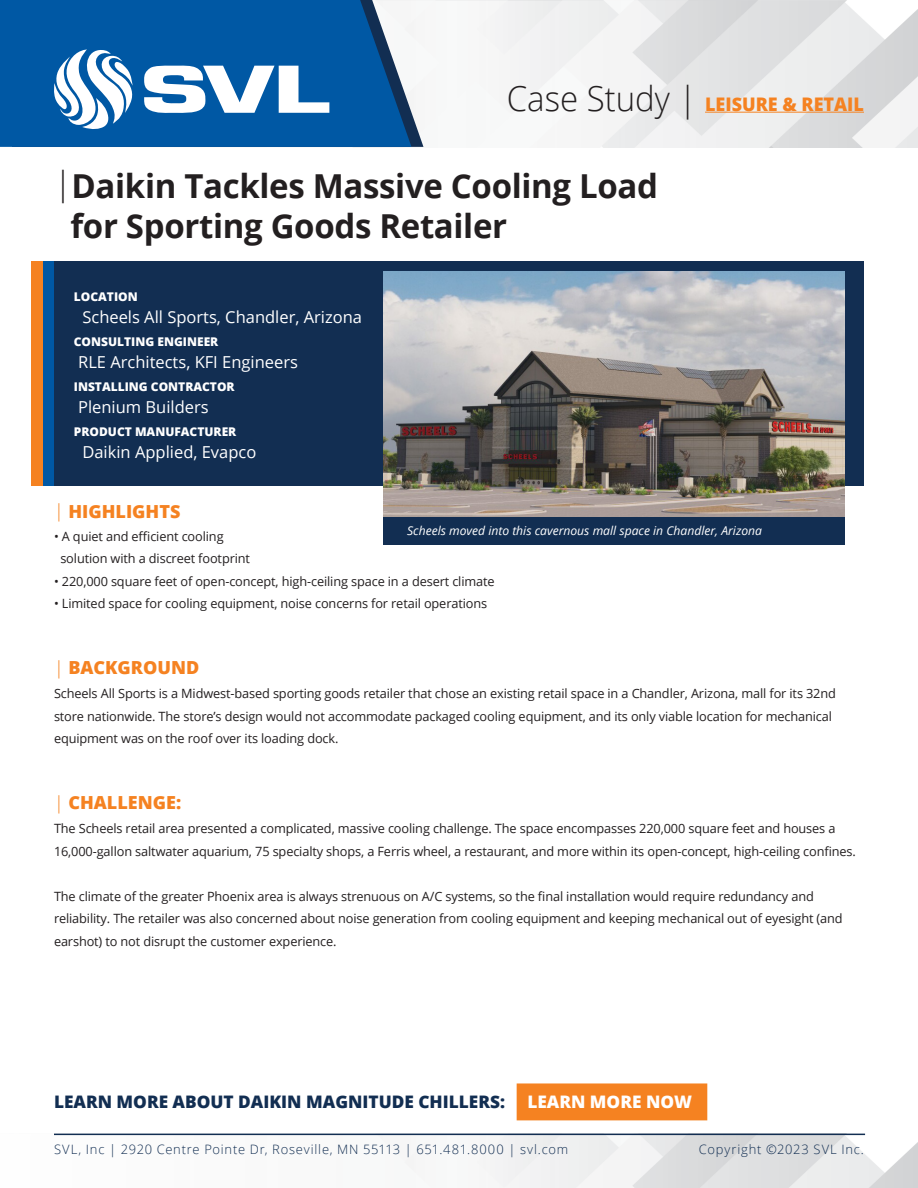
<style>
.page{position:relative;width:918px;height:1188px;background:#fff}
.page>*{position:absolute;margin:0;border:0;box-sizing:border-box;transform-origin:0 0}
.t1{font:700 33px/39.6px "Open Sans";letter-spacing:-.01em;color:#231f20}
.t2{font:800 18.75px "Open Sans";color:#f58221;scale:.96 1}
.t3{font:800 18px "Open Sans";color:#f58221}
.t4{font:800 17.25px "Open Sans";color:#122e52}
.t5{font:800 17.25px "Open Sans";color:#fff}
.t6{font:16.5px "Open Sans";color:#fff}
.t7{font:300 12.9px "Open Sans";letter-spacing:.06em;color:#122e52}
.t8{font:12.75px/22.5px "Open Sans";letter-spacing:-.01em;color:#231f20}
.t9{font:italic 12.15px "Open Sans";color:#fff}
.t10{font:800 12px "Open Sans";color:#fff}
.s1{font-weight:300;font-size:34.35px;color:#231f20}
.s2{font-weight:300}
</style>
<div class="page">
<div style="left:31px;top:261px;width:405px;height:225px;background:#f58221"></div>
<div style="left:43px;top:261px;width:405px;height:225px;background:#0058a4"></div>
<div style="left:54px;top:261px;width:810px;height:225px;background:#122e52"></div>
<img style="left:54px;top:1133px;width:864px;height:55px">
<img style="left:352px;top:0;width:566px;height:148px">
<svg style="left:411px;top:0;width:12px;height:147px;fill:#f6f6f6"></svg>
<svg style="left:0;top:0;width:411px;height:147px;background:#0c5ea5"></svg>
<hr style="left:54px;top:1134px;width:811px;height:1px;background:#122e52">
<hr style="left:705px;top:112px;width:159px;height:1px;background:#f58221">
<svg style="left:53px;top:50px;width:80px;height:80px"></svg>
<svg style="left:144px;top:65px;width:185px;height:48px"></svg>
<div style="left:383px;top:516px;width:461px;height:28px;background:#122e52"></div>
<img style="left:383px;top:272px;width:461px;height:244px">
<div style="left:517px;top:1083px;width:190px;height:37px;background:#f58221;border:2px solid #f58221"></div>
<p class="t2" style="left:507px;top:90px;width:374px"><span class="s1">Case Study |</span> LEISURE &amp; RETAIL</p>
<p class="t1" style="left:70px;top:165px;width:589px;text-indent:-16px"><span class="s2">|</span>Daikin Tackles Massive Cooling Load for Sporting Goods Retailer</p>
<p class="t10" style="left:74px;top:288px;width:65px">LOCATION</p>
<p class="t6" style="left:82px;top:306px;width:281px">Scheels All Sports, Chandler, Arizona</p>
<p class="t10" style="left:74px;top:333px;width:146px">CONSULTING ENGINEER</p>
<p class="t6" style="left:78px;top:351px;width:221px">RLE Architects, KFI Engineers</p>
<p class="t10" style="left:74px;top:378px;width:162px">INSTALLING CONTRACTOR</p>
<p class="t6" style="left:78px;top:396px;width:132px">Plenium Builders</p>
<p class="t10" style="left:74px;top:423px;width:164px">PRODUCT MANUFACTURER</p>
<p class="t6" style="left:82px;top:441px;width:175px">Daikin Applied, Evapco</p>
<p class="t3" style="left:54px;top:498px;width:128px"><span class="s2">|</span> HIGHLIGHTS</p>
<p class="t8" style="left:60px;top:524px;width:191px;text-indent:-6px">• A quiet and efficient cooling solution with a discreet footprint</p>
<p class="t8" style="left:54px;top:569px;width:442px">• 220,000 square feet of open-concept, high-ceiling space in a desert climate</p>
<p class="t8" style="left:54px;top:592px;width:435px">• Limited space for cooling equipment, noise concerns for retail operations</p>
<p class="t9" style="left:407px;top:523px;width:356px">Scheels moved into this cavernous mall space in Chandler, Arizona</p>
<p class="t3" style="left:54px;top:654px;width:147px"><span class="s2">|</span> BACKGROUND</p>
<p class="t8" style="left:54px;top:682px;width:783px">Scheels All Sports is a Midwest-based sporting goods retailer that chose an existing retail space in a Chandler, Arizona, mall for its 32nd store nationwide. The store’s design would not accommodate packaged cooling equipment, and its only viable location for mechanical equipment was on the roof over its loading dock.</p>
<p class="t3" style="left:54px;top:789px;width:129px"><span class="s2">|</span> CHALLENGE:</p>
<p class="t8" style="left:54px;top:817px;width:803px">The Scheels retail area presented a complicated, massive cooling challenge. The space encompasses 220,000 square feet and houses a<br>16,000-gallon saltwater aquarium, 75 specialty shops, a Ferris wheel, a restaurant, and more within its open-concept, high-ceiling confines.</p>
<p class="t8" style="left:54px;top:884px;width:790px">The climate of the greater Phoenix area is always strenuous on A/C systems, so the final installation would require redundancy and reliability. The retailer was also concerned about noise generation from cooling equipment and keeping mechanical out of eyesight (and earshot) to not disrupt the customer experience.</p>
<p class="t4" style="left:54px;top:1088px;width:453px">LEARN MORE ABOUT DAIKIN MAGNITUDE CHILLERS:</p>
<p class="t5" style="left:527px;top:1088px;width:166px">LEARN MORE NOW</p>
<p class="t7" style="left:54px;top:1140px;width:516px">SVL, Inc | 2920 Centre Pointe Dr, Roseville, MN 55113 | 651.481.8000 | svl.com</p>
<p class="t7" style="left:699px;top:1140px;width:167px">Copyright ©2023 SVL Inc.</p>
</div>
